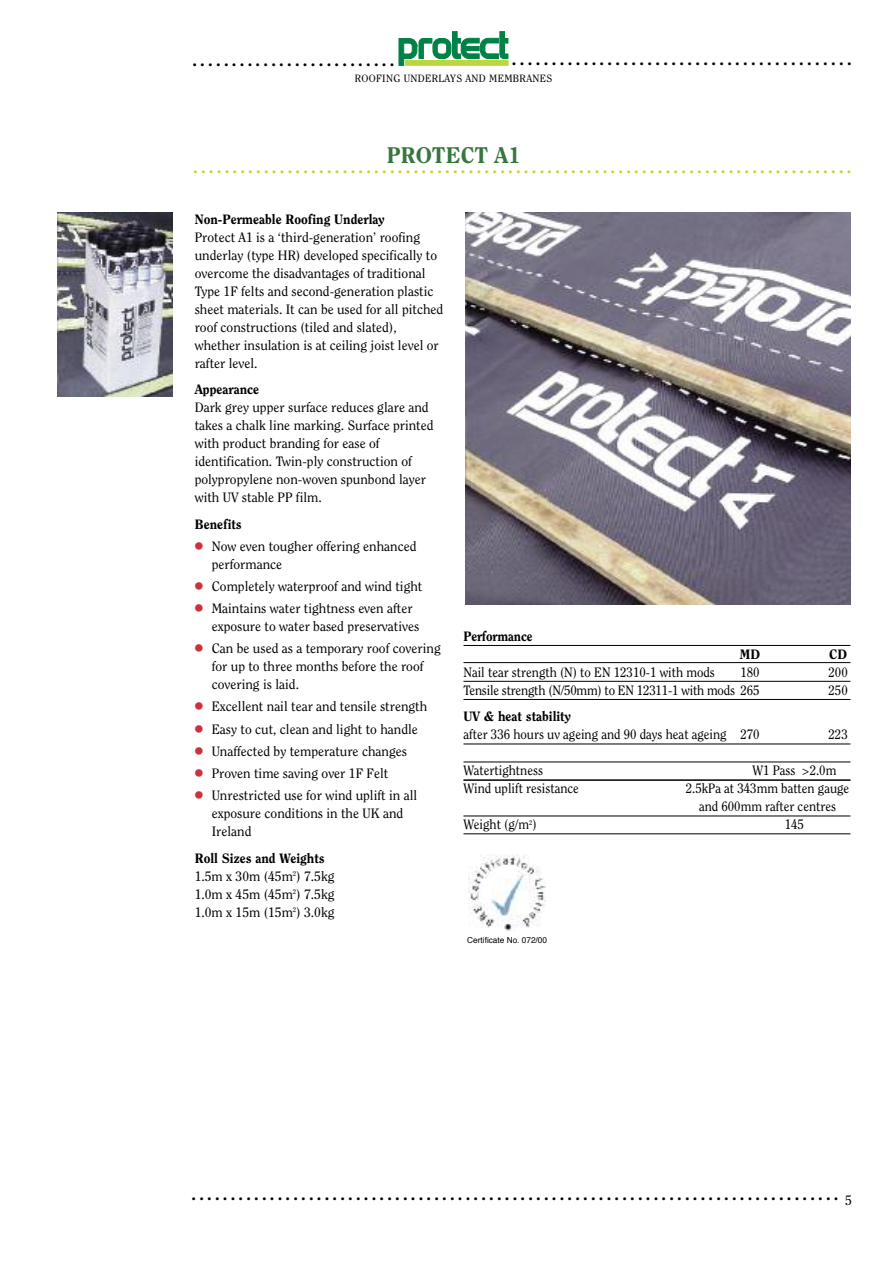
<style>
.page{position:relative;width:893px;height:1263px;background:#fff}
.page>*{position:absolute;margin:0;border:0;box-sizing:border-box;transform-origin:0 0}
.t1{font:800 22.5px "Clearface";color:#35773e}
.t2{font:700 21px "Clearface";color:#000}
.t3{font:700 21px "Clearface";color:#c3d42d}
.t4{font:13.5px/18px "Clearface";color:#000}
.t5{font:13.5px/18px "Clearface";color:#000;text-align:center;scale:.95 1}
.t6{font:800 13.5px "Clearface";color:#000}
.t7{font:10.5px "Clearface";letter-spacing:.03em;color:#000}
.t8{font:8.25px "Helvetica";color:#000}
.s1{font-family:"Universal Newswith Comm Pi";font-size:15px;color:#d12f3b}
.s2{font-weight:800}
</style>
<div class="page">
<svg style="left:399px;top:32px;width:109px;height:33px"></svg>
<img style="left:469px;top:855px;width:76px;height:76px">
<img style="left:466px;top:213px;width:384px;height:392px">
<img style="left:58px;top:213px;width:114px;height:183px">
<hr style="left:463px;top:645px;width:387px;height:1px;background:#000">
<hr style="left:463px;top:662px;width:387px;height:1px;background:#000">
<hr style="left:463px;top:681px;width:387px;height:1px;background:#000">
<hr style="left:463px;top:699px;width:387px;height:1px;background:#000">
<hr style="left:463px;top:744px;width:387px;height:1px;background:#000">
<hr style="left:463px;top:762px;width:387px;height:1px;background:#000">
<hr style="left:463px;top:780px;width:387px;height:1px;background:#000">
<hr style="left:463px;top:816px;width:387px;height:1px;background:#000">
<hr style="left:463px;top:833px;width:387px;height:1px;background:#000">
<h2 class="t2" style="left:192px;top:50px;width:204px">..........................</h2>
<h2 class="t2" style="left:511px;top:49px;width:342px">...........................................</h2>
<p class="t7" style="left:355px;top:74px;width:199px">ROOFING UNDERLAYS AND MEMBRANES</p>
<h1 class="t1" style="left:387px;top:146px;width:135px">PROTECT A1</h1>
<h2 class="t3" style="left:193px;top:157px;width:660px">....................................................................................</h2>
<p class="t6" style="left:195px;top:214px;width:191px">Non-Permeable Roofing Underlay</p>
<p class="t4" style="left:195px;top:229px;width:250px">Protect A1 is a ‘third-generation’ roofing underlay (type HR) developed specifically to overcome the disadvantages of traditional Type 1F felts and second-generation plastic sheet materials. It can be used for all pitched roof constructions (tiled and slated), whether insulation is at ceiling joist level or rafter level.</p>
<p class="t6" style="left:195px;top:384px;width:66px">Appearance</p>
<p class="t4" style="left:195px;top:399px;width:240px">Dark grey upper surface reduces glare and takes a chalk line marking. Surface printed with product branding for ease of identification. Twin-ply construction of polypropylene non-woven spunbond layer with UV stable PP film.</p>
<p class="t6" style="left:195px;top:519px;width:49px">Benefits</p>
<p class="t4" style="left:212px;top:538px;width:206px;text-indent:-17px"><span class="s1">●</span> Now even tougher offering enhanced performance</p>
<p class="t4" style="left:195px;top:578px;width:229px"><span class="s1">●</span> Completely waterproof and wind tight</p>
<p class="t4" style="left:212px;top:600px;width:209px;text-indent:-17px"><span class="s1">●</span> Maintains water tightness even after exposure to water based preservatives</p>
<p class="t4" style="left:212px;top:640px;width:231px;text-indent:-17px"><span class="s1">●</span> Can be used as a temporary roof covering for up to three months before the roof covering is laid.</p>
<p class="t4" style="left:195px;top:698px;width:234px"><span class="s1">●</span> Excellent nail tear and tensile strength</p>
<p class="t4" style="left:195px;top:721px;width:225px"><span class="s1">●</span> Easy to cut, clean and light to handle</p>
<p class="t4" style="left:195px;top:743px;width:214px"><span class="s1">●</span> Unaffected by temperature changes</p>
<p class="t4" style="left:195px;top:765px;width:195px"><span class="s1">●</span> Proven time saving over 1F Felt</p>
<p class="t4" style="left:212px;top:787px;width:207px;text-indent:-17px"><span class="s1">●</span> Unrestricted use for wind uplift in all exposure conditions in the UK and<br>Ireland</p>
<p class="t4" style="left:195px;top:850px;width:141px"><span class="s2">Roll Sizes and Weights<br></span>1.5m x 30m (45m<sup>2</sup>) 7.5kg<br>1.0m x 45m (45m<sup>2</sup>) 7.5kg<br>1.0m x 15m (15m<sup>2</sup>) 3.0kg</p>
<p class="t6" style="left:463px;top:630px;width:71px">Performance</p>
<p class="t6" style="left:740px;top:648px;width:22px">MD</p>
<p class="t6" style="left:829px;top:648px;width:19px">CD</p>
<p class="t5" style="left:463px;top:664px;width:266px">Nail tear strength (N) to EN 12310-1 with mods</p>
<p class="t5" style="left:740px;top:664px;width:22px">180</p>
<p class="t5" style="left:828px;top:664px;width:22px">200</p>
<p class="t5" style="left:463px;top:682px;width:313px">Tensile strength (N/50mm) to EN 12311-1 with mods 265</p>
<p class="t5" style="left:828px;top:682px;width:22px">250</p>
<p class="t6" style="left:463px;top:711px;width:109px">UV &amp; heat stability</p>
<p class="t5" style="left:463px;top:726px;width:313px">after 336 hours uv ageing and 90 days heat ageing 270</p>
<p class="t5" style="left:828px;top:726px;width:22px">223</p>
<p class="t5" style="left:463px;top:762px;width:85px">Watertightness</p>
<p class="t5" style="left:752px;top:762px;width:90px">W1 Pass &gt;2.0m</p>
<p class="t5" style="left:463px;top:780px;width:123px">Wind uplift resistance</p>
<p class="t5" style="left:686px;top:780px;width:174px">2.5kPa at 343mm batten gauge and 600mm rafter centres</p>
<p class="t5" style="left:463px;top:816px;width:78px">Weight (g/m<sup>2</sup>)</p>
<p class="t5" style="left:785px;top:816px;width:22px">145</p>
<p class="t8" style="left:467px;top:937px;width:81px">Certificate No. 072/00</p>
<h2 class="t2" style="left:191px;top:1184px;width:662px">................................................................................... <sub>5</sub></h2>
</div>
